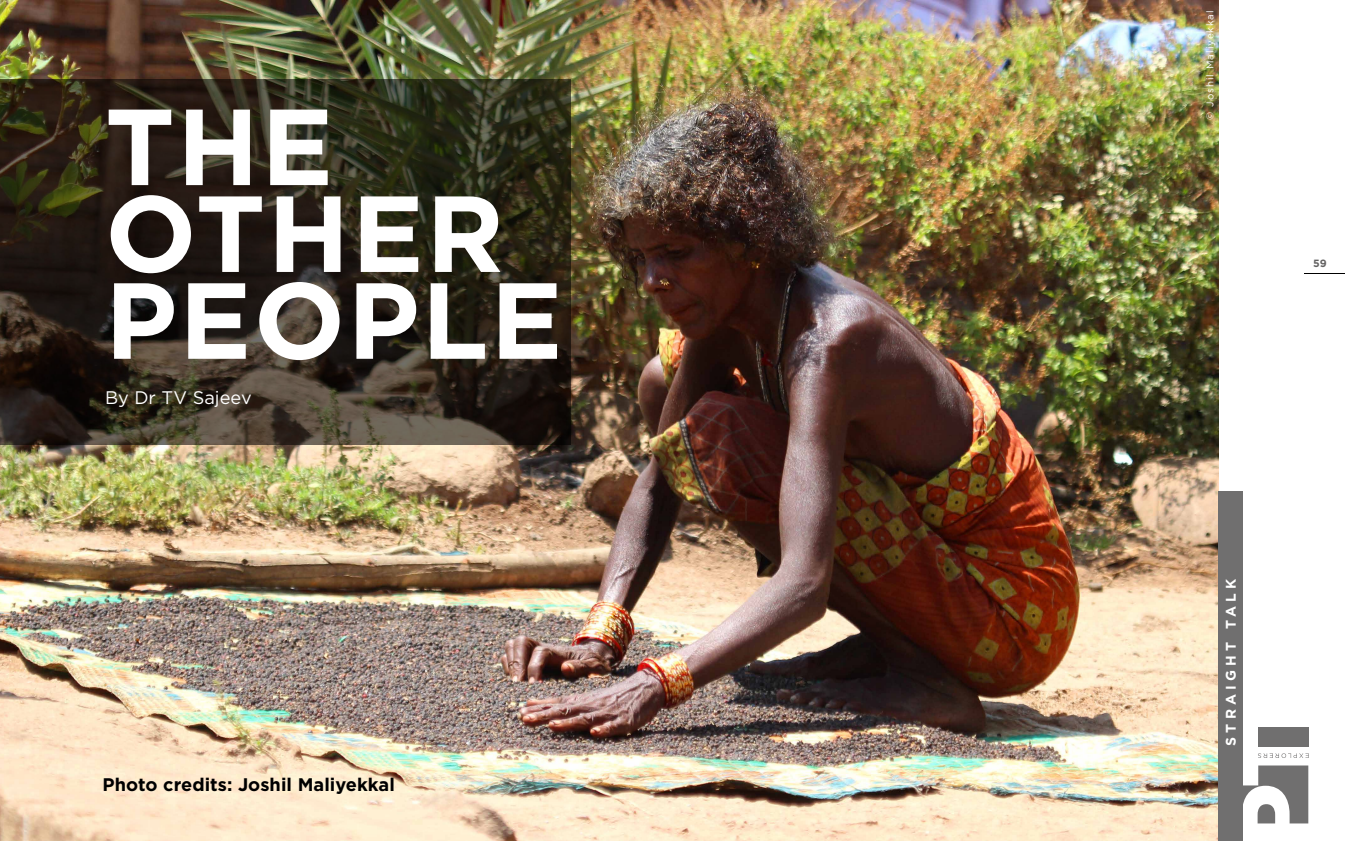
<style>
.page{position:relative;width:1345px;height:841px;background:#fff}
.page>*{position:absolute;margin:0;border:0;box-sizing:border-box;transform-origin:0 0}
.t1{font:700 107.8px/86.8px "Gotham";letter-spacing:.02em;color:#fff}
.t2{font:700 18.2px "Gotham";letter-spacing:.005em;color:#000}
.t3{font:18.2px "Gotham";letter-spacing:.005em;color:#fff}
.t4{font:700 14px "Gotham";letter-spacing:.3em;color:#fff}
.t5{font:700 10.5px "Gotham";color:#646363}
.t6{font:9.8px "Gotham";letter-spacing:.1em;color:#fff}
</style>
<div class="page">
<hr style="left:1304px;top:273px;width:41px;height:1px;background:#000">
<img style="left:0;top:0;width:1218px;height:840px">
<svg style="left:0;top:79px;width:571px;height:365px;background:#2d271b"></svg>
<svg style="left:1243px;top:765px;width:65px;height:58px"></svg>
<div style="left:1258px;top:727px;width:50px;height:19px;background:#706f6f"></div>
<svg style="left:1258px;top:753px;width:50px;height:4px"></svg>
<div style="left:1218px;top:491px;width:25px;height:349px;background:#706f6f"></div>
<h1 class="t1" style="left:105px;top:103px;width:459px">THE<br>OTHER<br>PEOPLE</h1>
<p class="t3" style="left:105px;top:385px;width:148px">By Dr TV Sajeev</p>
<p class="t2" style="left:103px;top:772px;width:294px">Photo credits: Joshil Maliyekkal</p>
<p class="t6" style="left:1204px;top:120px;width:111px;rotate:-90deg">© Joshil Maliyekkal</p>
<p class="t5" style="left:1313px;top:257px;width:15px">59</p>
<p class="t4" style="left:1221px;top:745px;width:168px;rotate:-90deg">STRAIGHT TALK</p>
</div>
